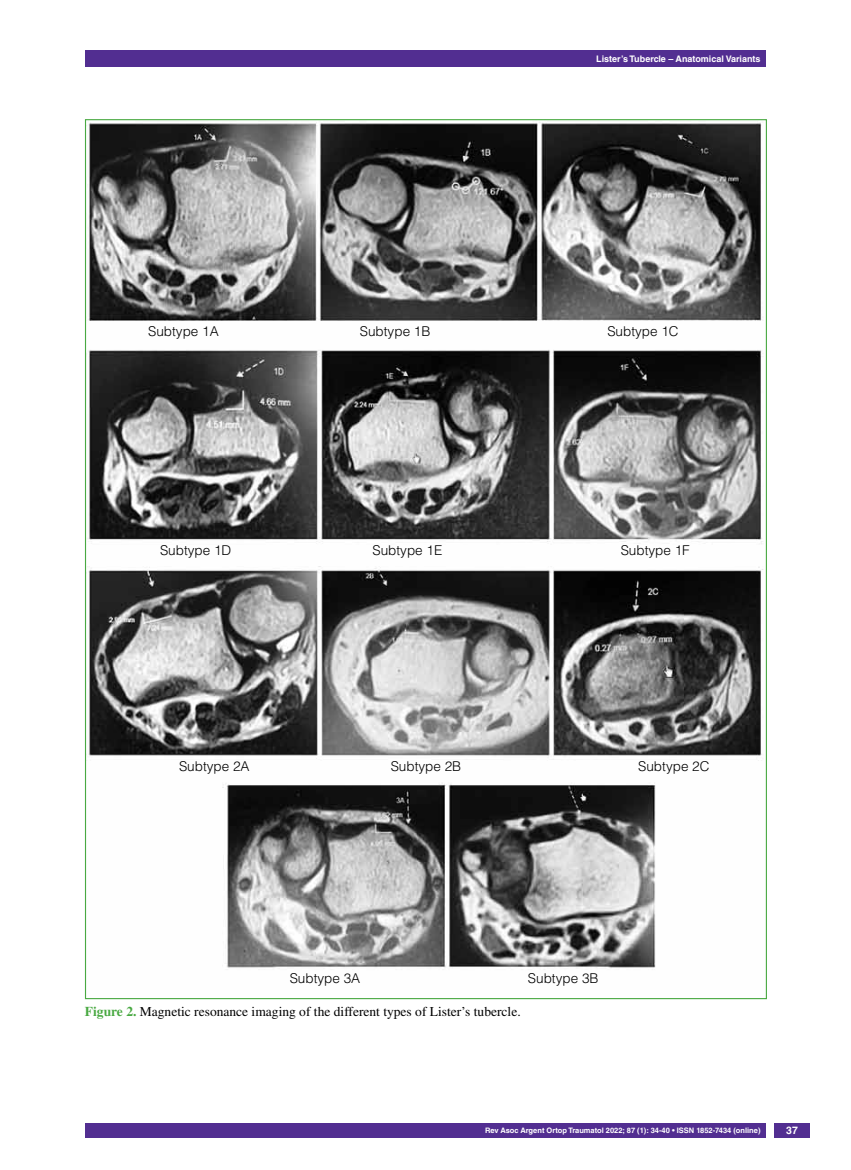
<style>
.page{position:relative;width:851px;height:1170px;background:#fff}
.page>*{position:absolute;margin:0;border:0;box-sizing:border-box;transform-origin:0 0}
.t1{font:300 13.5px "Helvetica LT Std";color:#000}
.t2{font:13.5px "Times LT Std";color:#000}
.t3{font:700 10.5px "Helvetica LT Std";color:#fff}
.t4{font:700 9px "Helvetica LT Std";color:#fff}
.t5{font:700 7.5px "Helvetica LT Std";color:#fff}
.s1{font-weight:700;color:#49a942}
</style>
<div class="page">
<div style="left:85px;top:50px;width:680px;height:17px;background:#522e91"></div>
<div style="left:85px;top:1123px;width:680px;height:14px;background:#522e91"></div>
<div style="left:774px;top:1123px;width:35px;height:14px;background:#522e91"></div>
<img style="left:87px;top:122px;width:676px;height:846px">
<p class="t4" style="left:596px;top:53px;width:166px">Lister’s Tubercle – Anatomical Variants</p>
<p class="t1" style="left:148px;top:322px;width:72px">Subtype 1A</p>
<p class="t1" style="left:360px;top:322px;width:72px">Subtype 1B</p>
<p class="t1" style="left:607px;top:322px;width:73px">Subtype 1C</p>
<p class="t1" style="left:160px;top:542px;width:73px">Subtype 1D</p>
<p class="t1" style="left:372px;top:542px;width:71px">Subtype 1E</p>
<p class="t1" style="left:620px;top:542px;width:71px">Subtype 1F</p>
<p class="t1" style="left:179px;top:758px;width:72px">Subtype 2A</p>
<p class="t1" style="left:390px;top:758px;width:72px">Subtype 2B</p>
<p class="t1" style="left:638px;top:758px;width:73px">Subtype 2C</p>
<p class="t1" style="left:289px;top:969px;width:72px">Subtype 3A</p>
<p class="t1" style="left:528px;top:969px;width:72px">Subtype 3B</p>
<p class="t2" style="left:85px;top:1004px;width:437px"><span class="s1">Figure 2.</span> Magnetic resonance imaging of the different types of Lister’s tubercle.</p>
<p class="t5" style="left:485px;top:1125px;width:277px">Rev Asoc Argent Ortop Traumatol 2022; 87 (1): 34-40 • ISSN 1852-7434 (online)</p>
<p class="t3" style="left:786px;top:1124px;width:13px">37</p>
</div>
